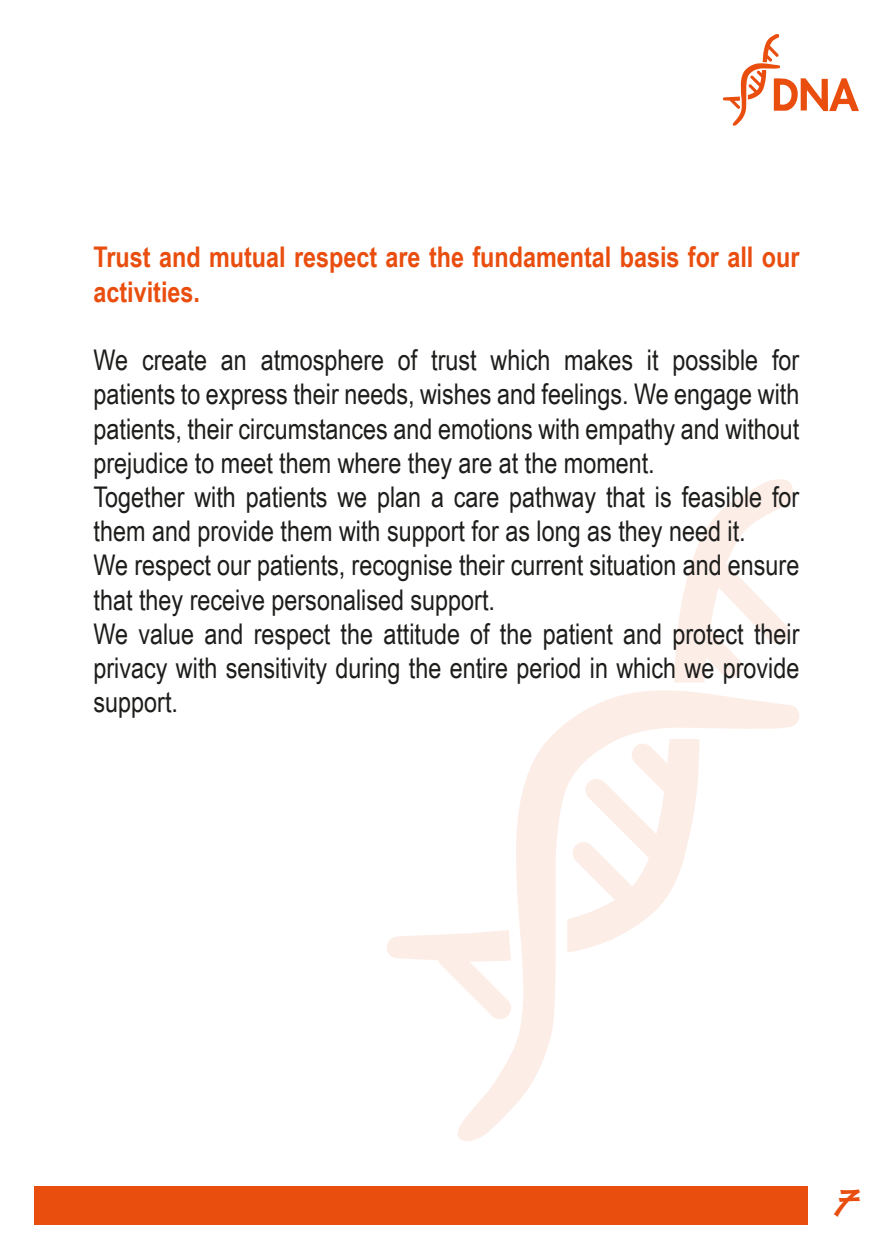
<style>
.page{position:relative;width:893px;height:1259px;background:#fff}
.page>*{position:absolute;margin:0;border:0;box-sizing:border-box;transform-origin:0 0}
.t1{font:700 36px "Van Dijk";color:#e94e0f}
.t2{font:28.5px/34.2px "Arial Narrow";color:#1d1d1b;text-align:justify}
.t3{font:700 28.5px/34.2px "Arial Narrow";color:#e94e0f}
</style>
<div class="page">
<svg style="left:674px;top:479px;width:119px;height:203px"></svg>
<svg style="left:457px;top:690px;width:342px;height:451px"></svg>
<svg style="left:567px;top:739px;width:133px;height:213px"></svg>
<svg style="left:387px;top:930px;width:125px;height:90px"></svg>
<div style="left:34px;top:1186px;width:774px;height:39px;background:#e94e0f"></div>
<svg style="left:723px;top:34px;width:136px;height:92px"></svg>
<p class="t3" style="left:94px;top:239px;width:707px">Trust and mutual respect are the fundamental basis for all our activities.</p>
<p class="t2" style="left:94px;top:342px;width:707px">We create an atmosphere of trust which makes it possible for patients to express their needs, wishes and feelings. We engage with patients, their circumstances and emotions with empathy and without prejudice to meet them where they are at the moment.</p>
<p class="t2" style="left:94px;top:479px;width:707px">Together with patients we plan a care pathway that is feasible for them and provide them with support for as long as they need it.</p>
<p class="t2" style="left:94px;top:547px;width:707px">We respect our patients, recognise their current situation and ensure that they receive personalised support.</p>
<p class="t2" style="left:94px;top:615px;width:707px">We value and respect the attitude of the patient and protect their privacy with sensitivity during the entire period in which we provide support.</p>
<p class="t1" style="left:835px;top:1179px;width:25px">7</p>
</div>
